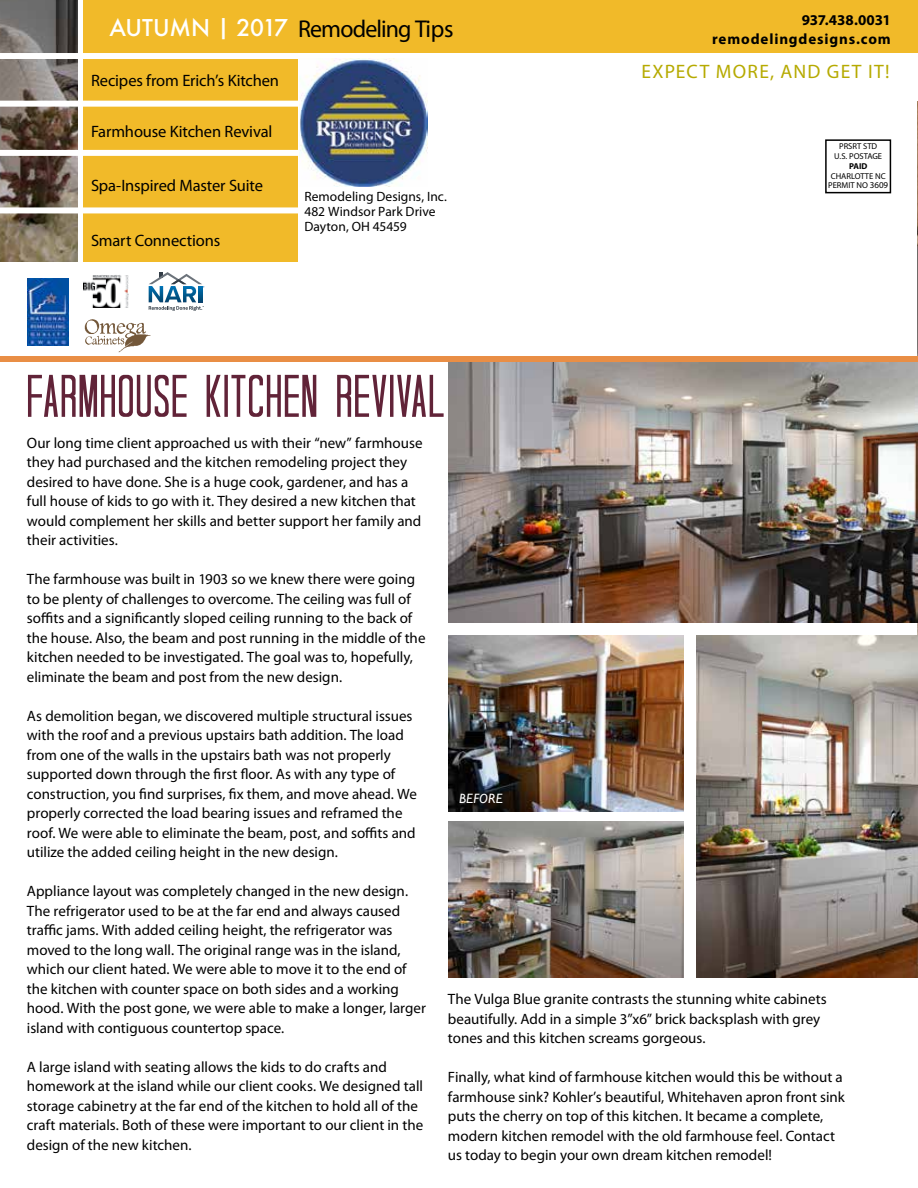
<style>
.page{position:relative;width:918px;height:1188px;background:#fff}
.page>*{position:absolute;margin:0;border:0;box-sizing:border-box;transform-origin:0 0}
.t1{font:condensed 60px "Tall Dark And Handsome";letter-spacing:.035em;color:#612338}
.t2{font:24.45px "Myriad Pro";letter-spacing:-.035em;color:#000}
.t3{font:19.5px "Myriad Pro";letter-spacing:.065em;color:#b6aa00}
.t4{font:16.5px "Myriad Pro";letter-spacing:-.01em;color:#000}
.t5{font:15px/19.5px "Myriad Pro";color:#000}
.t6{font:700 15px/19.5px "Myriad Pro";letter-spacing:.055em;color:#000;text-align:right}
.t7{font:13.5px/15px "Myriad Pro";letter-spacing:.005em;color:#000}
.t8{font:italic 13.5px "Gill Sans";letter-spacing:.02em;color:#fff}
.t9{font:8.55px/9.8px "Myriad Pro";color:#000;text-align:center}
.t10{font:700 8.55px "Myriad Pro";color:#000}
.s1{font-family:"Futura";font-weight:500;font-size:22.5px;color:#fff}
.s2{font-size:9px}
</style>
<div class="page">
<hr style="left:917px;top:0;width:1px;height:101px;background:#9b2b20">
<img style="left:917px;top:106px;width:1px;height:257px">
<div style="left:206px;top:0;width:712px;height:53px;background:#f1ba29"></div>
<img style="left:0;top:0;width:78px;height:262px">
<div style="left:83px;top:0;width:215px;height:262px;background:#f1ba29"></div>
<div style="left:0;top:53px;width:301px;height:6px;background:#fff"></div>
<div style="left:0;top:101px;width:303px;height:6px;background:#fff"></div>
<div style="left:0;top:150px;width:301px;height:6px;background:#fff"></div>
<div style="left:0;top:207px;width:301px;height:6px;background:#fff"></div>
<div style="left:0;top:356px;width:918px;height:6px;background:#e98e45"></div>
<div style="left:825px;top:139px;width:66px;height:54px;border:2px solid #000"></div>
<img style="left:300px;top:59px;width:128px;height:128px">
<img style="left:84px;top:275px;width:45px;height:32px">
<img style="left:28px;top:278px;width:41px;height:67px">
<img style="left:84px;top:319px;width:67px;height:33px">
<svg style="left:149px;top:272px;width:55px;height:39px"></svg>
<img style="left:917px;top:587px;width:1px;height:153px">
<img style="left:448px;top:363px;width:470px;height:259px">
<img style="left:697px;top:635px;width:221px;height:343px">
<img style="left:449px;top:635px;width:234px;height:176px">
<img style="left:449px;top:822px;width:234px;height:156px">
<h2 class="t2" style="left:110px;top:14px;width:346px"><span class="s1">AUTUMN | 2017</span> Remodeling Tips</h2>
<p class="t4" style="left:91px;top:71px;width:189px">Recipes from Erich’s Kitchen</p>
<p class="t4" style="left:91px;top:122px;width:183px">Farmhouse Kitchen Revival</p>
<p class="t4" style="left:91px;top:175px;width:173px">Spa-Inspired Master Suite</p>
<p class="t4" style="left:91px;top:231px;width:131px">Smart Connections</p>
<p class="t7" style="left:304px;top:189px;width:144px">Remodeling Designs, Inc.<br>482 Windsor Park Drive<br>Dayton, OH 45459</p>
<h1 class="t1" style="left:27px;top:361px;width:418px">FARMHOUSE KITCHEN REVIVAL</h1>
<p class="t6" style="left:712px;top:9px;width:180px">937.438.0031 remodelingdesigns.com</p>
<h3 class="t3" style="left:641px;top:59px;width:250px">EXPECT MORE, AND GET IT!</h3>
<p class="t9" style="left:834px;top:142px;width:49px">PRSRT STD<br>U.S. POSTAGE</p>
<p class="t10" style="left:849px;top:160px;width:20px">PAID</p>
<p class="t9" style="left:828px;top:171px;width:62px;text-align:left">CHARLOTTE NC<br>PERMIT NO <span class="s2">3609</span></p>
<p class="t5" style="left:27px;top:433px;width:397px">Our long time client approached us with their “new” farmhouse they had purchased and the kitchen remodeling project they desired to have done. She is a huge cook, gardener, and has a full house of kids to go with it. They desired a new kitchen that would complement her skills and better support her family and their activities.</p>
<p class="t5" style="left:27px;top:569px;width:400px">The farmhouse was built in 1903 so we knew there were going to be plenty of challenges to overcome. The ceiling was full of soffits and a significantly sloped ceiling running to the back of the house. Also, the beam and post running in the middle of the kitchen needed to be investigated. The goal was to, hopefully, eliminate the beam and post from the new design.</p>
<p class="t5" style="left:27px;top:706px;width:392px">As demolition began, we discovered multiple structural issues with the roof and a previous upstairs bath addition. The load from one of the walls in the upstairs bath was not properly supported down through the first floor. As with any type of construction, you find surprises, fix them, and move ahead. We properly corrected the load bearing issues and reframed the roof. We were able to eliminate the beam, post, and soffits and utilize the added ceiling height in the new design.</p>
<p class="t5" style="left:27px;top:881px;width:401px">Appliance layout was completely changed in the new design.<br>The refrigerator used to be at the far end and always caused traffic jams. With added ceiling height, the refrigerator was moved to the long wall. The original range was in the island, which our client hated. We were able to move it to the end of the kitchen with counter space on both sides and a working hood. With the post gone, we were able to make a longer, larger island with contiguous countertop space.</p>
<p class="t5" style="left:27px;top:1057px;width:398px">A large island with seating allows the kids to do crafts and homework at the island while our client cooks. We designed tall storage cabinetry at the far end of the kitchen to hold all of the craft materials. Both of these were important to our client in the design of the new kitchen.</p>
<p class="t8" style="left:459px;top:790px;width:45px">BEFORE</p>
<p class="t5" style="left:448px;top:989px;width:380px">The Vulga Blue granite contrasts the stunning white cabinets beautifully. Add in a simple 3”x6” brick backsplash with grey tones and this kitchen screams gorgeous.</p>
<p class="t5" style="left:448px;top:1067px;width:398px">Finally, what kind of farmhouse kitchen would this be without a farmhouse sink? Kohler’s beautiful, Whitehaven apron front sink puts the cherry on top of this kitchen. It became a complete, modern kitchen remodel with the old farmhouse feel. Contact us today to begin your own dream kitchen remodel!</p>
</div>
